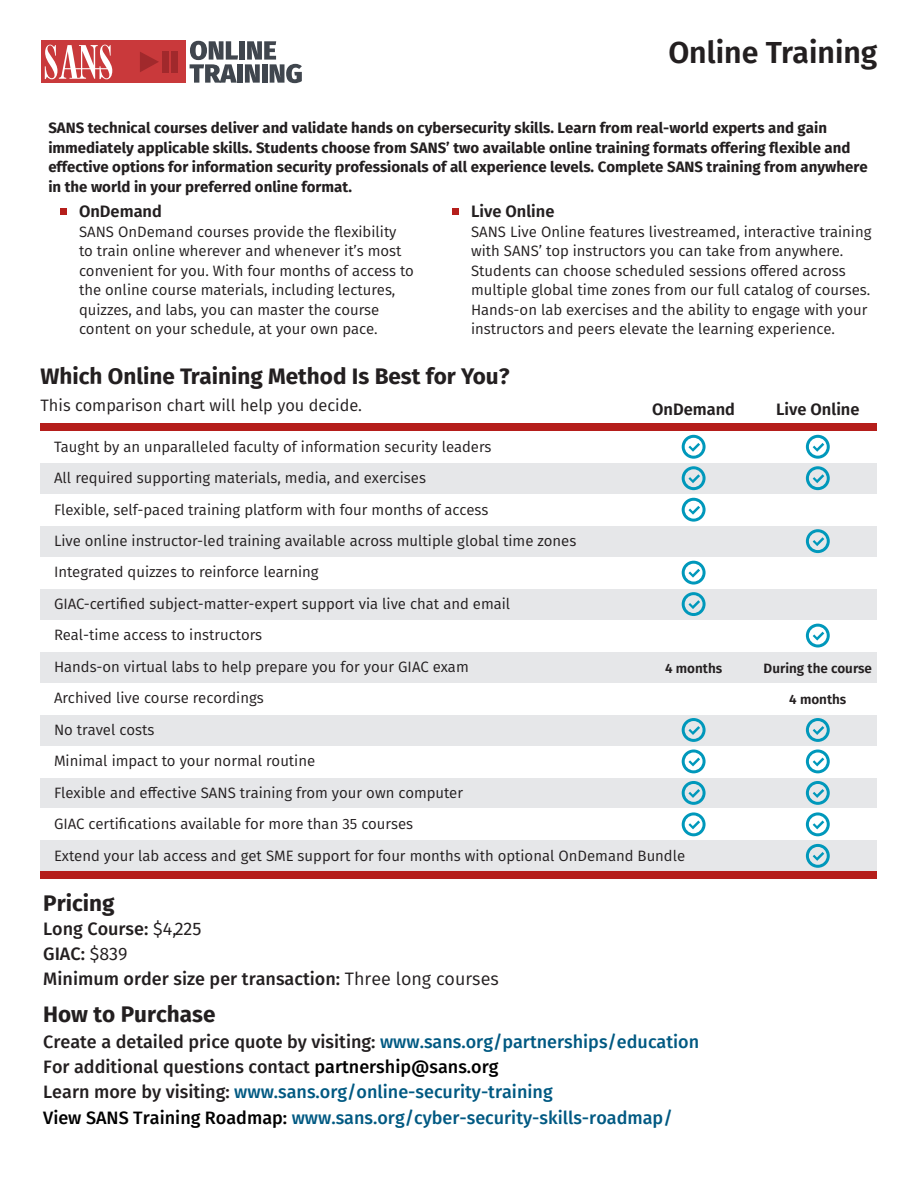
<style>
.page{position:relative;width:918px;height:1188px;background:#fff}
.page>*{position:absolute;margin:0;border:0;box-sizing:border-box;transform-origin:0 0}
.t1{font:600 30.3px "Fira Sans";color:#231f20}
.t2{font:700 22.5px "Fira Sans";color:#231f20}
.t3{font:500 18px/25.2px "Fira Sans";color:#005982}
.t4{font:500 18px/25.3px "Fira Sans";color:#231f20}
.t5{font:16.5px "Fira Sans";color:#231f20}
.t6{font:600 16.5px "Fira Sans";color:#231f20}
.t7{font:15px/31.5px "Fira Sans";color:#231f20}
.t8{font:700 15px/19.5px "Fira Sans";color:#231f20}
.t9{font:600 13.5px "Fira Sans";color:#231f20}
.s1{font-weight:400}
.s2{color:#231f20}
.s3{color:#000}
</style>
<div class="page">
<div style="left:41px;top:41px;width:144px;height:42px;background:#c9393b"></div>
<svg style="left:45px;top:45px;width:67px;height:34px"></svg>
<div style="left:239px;top:41px;width:6px;height:19px;background:#40464e"></div>
<svg style="left:190px;top:41px;width:48px;height:42px"></svg>
<div style="left:237px;top:64px;width:6px;height:19px;background:#40464e"></div>
<svg style="left:245px;top:41px;width:57px;height:42px"></svg>
<svg style="left:140px;top:52px;width:19px;height:20px"></svg>
<div style="left:163px;top:51px;width:6px;height:22px;background:#a1292c"></div>
<div style="left:171px;top:51px;width:7px;height:22px;background:#a1292c"></div>
<div style="left:40px;top:463px;width:838px;height:31px;background:#e6e7e9"></div>
<div style="left:40px;top:525px;width:838px;height:32px;background:#e6e7e9"></div>
<div style="left:40px;top:588px;width:838px;height:32px;background:#e6e7e9"></div>
<div style="left:40px;top:651px;width:838px;height:32px;background:#e6e7e9"></div>
<div style="left:40px;top:777px;width:838px;height:32px;background:#e6e7e9"></div>
<div style="left:40px;top:714px;width:838px;height:32px;background:#e6e7e9"></div>
<div style="left:40px;top:840px;width:838px;height:32px;background:#e6e7e9"></div>
<div style="left:60px;top:208px;width:7px;height:6px;background:#b51e1b"></div>
<svg style="left:453px;top:208px;width:6px;height:6px"></svg>
<div style="left:40px;top:423px;width:838px;height:8px;background:#b51e1b"></div>
<div style="left:40px;top:872px;width:838px;height:7px;background:#b51e1b"></div>
<svg style="left:806px;top:435px;width:24px;height:24px"></svg>
<svg style="left:806px;top:466px;width:24px;height:24px"></svg>
<svg style="left:806px;top:529px;width:24px;height:24px"></svg>
<svg style="left:806px;top:624px;width:24px;height:24px"></svg>
<svg style="left:806px;top:718px;width:24px;height:24px"></svg>
<svg style="left:806px;top:750px;width:24px;height:23px"></svg>
<svg style="left:806px;top:781px;width:24px;height:24px"></svg>
<svg style="left:806px;top:812px;width:24px;height:24px"></svg>
<svg style="left:806px;top:844px;width:24px;height:24px"></svg>
<svg style="left:682px;top:435px;width:24px;height:24px"></svg>
<svg style="left:682px;top:466px;width:24px;height:24px"></svg>
<svg style="left:682px;top:498px;width:24px;height:24px"></svg>
<svg style="left:682px;top:561px;width:24px;height:24px"></svg>
<svg style="left:682px;top:592px;width:24px;height:24px"></svg>
<svg style="left:682px;top:718px;width:24px;height:24px"></svg>
<svg style="left:682px;top:750px;width:24px;height:23px"></svg>
<svg style="left:682px;top:781px;width:24px;height:24px"></svg>
<svg style="left:682px;top:812px;width:24px;height:24px"></svg>
<h1 class="t1" style="left:668px;top:28px;width:211px">Online Training</h1>
<p class="t8" style="left:48px;top:117px;width:821px">SANS technical courses deliver and validate hands on cybersecurity skills. Learn from real-world experts and gain immediately applicable skills. Students choose from SANS’ two available online training formats offering flexible and effective options for information security professionals of all experience levels. Complete SANS training from anywhere in the world in your preferred online format.</p>
<p class="t6" style="left:471px;top:198px;width:85px">Live Online</p>
<p class="t7" style="left:471px;top:222px;width:402px;line-height:19.5px">SANS Live Online features livestreamed, interactive training with SANS’ top instructors you can take from anywhere.<br>Students can choose scheduled sessions offered across multiple global time zones from our full catalog of courses.<br>Hands-on lab exercises and the ability to engage with your instructors and peers elevate the learning experience.</p>
<h2 class="t2" style="left:40px;top:357px;width:471px">Which Online Training Method Is Best for You?</h2>
<p class="t5" style="left:40px;top:393px;width:323px">This comparison chart will help you decide.</p>
<p class="t7" style="left:54px;top:430px;width:633px">Taught by an unparalleled faculty of information security leaders<br>All required supporting materials, media, and exercises<br>Flexible, self-paced training platform with four months of access<br>Live online instructor-led training available across multiple global time zones<br>Integrated quizzes to reinforce learning<br>GIAC-certified subject-matter-expert support via live chat and email<br>Real-time access to instructors<br>Hands-on virtual labs to help prepare you for your GIAC exam<br>Archived live course recordings<br>No travel costs<br>Minimal impact to your normal routine<br>Flexible and effective SANS training from your own computer<br>GIAC certifications available for more than 35 courses<br>Extend your lab access and get SME support for four months with optional OnDemand Bundle</p>
<p class="t6" style="left:79px;top:198px;width:84px">OnDemand</p>
<p class="t7" style="left:79px;top:222px;width:336px;line-height:19.5px">SANS OnDemand courses provide the flexibility to train online wherever and whenever it’s most convenient for you. With four months of access to the online course materials, including lectures, quizzes, and labs, you can master the course content on your schedule, at your own pace.</p>
<p class="t6" style="left:776px;top:396px;width:85px">Live Online</p>
<p class="t6" style="left:652px;top:396px;width:84px">OnDemand</p>
<p class="t9" style="left:764px;top:657px;width:110px">During the course</p>
<p class="t9" style="left:789px;top:689px;width:59px">4 months</p>
<p class="t9" style="left:665px;top:657px;width:59px">4 months</p>
<h2 class="t2" style="left:43px;top:885px;width:73px">Pricing</h2>
<p class="t4" style="left:43px;top:916px;width:457px">Long Course: <span class="s1">$4,</span><span class="s1">225<br></span>GIAC: <span class="s1">$8</span><span class="s1">3</span><span class="s1">9<br></span>Minimum order size per transaction: <span class="s1">Three long courses</span></p>
<h2 class="t2" style="left:43px;top:995px;width:174px">How to Purchase</h2>
<p class="t3" style="left:43px;top:1028px;width:658px"><span class="s2">Create a detailed price quote by visiting:</span> www.sans.org/partnerships/education <span class="s2">For additional questions contact</span> <span class="s3">partnership@sans.org<br></span><span class="s2">Learn more by visiting:</span> www.sans.org/online-security-training<br><span class="s3">View SANS Training Roadmap:</span> www.sans.org/cyber-security-skills-roadmap/</p>
</div>
